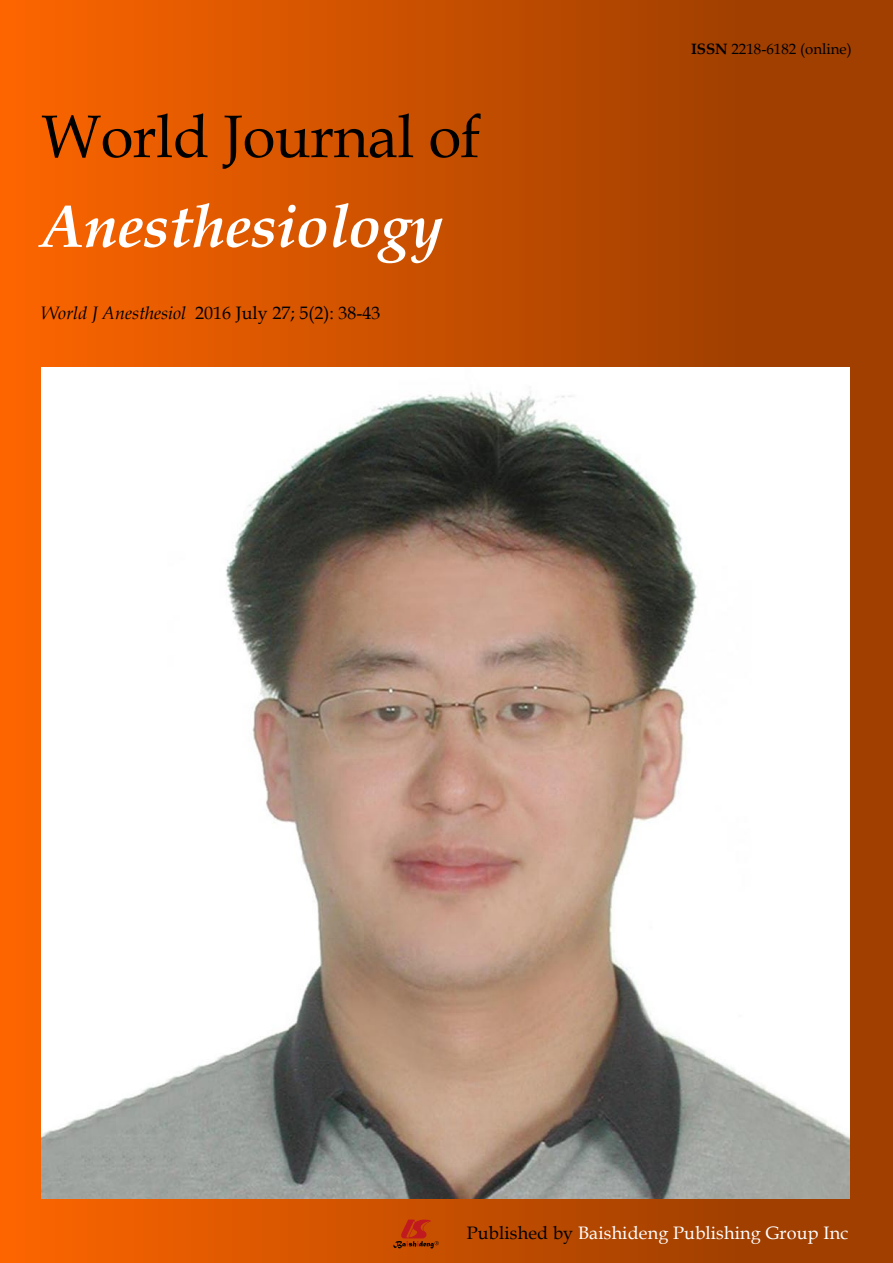
<style>
.page{position:relative;width:893px;height:1263px;background:#fff}
.page>*{position:absolute;margin:0;border:0;box-sizing:border-box;transform-origin:0 0}
.t1{font:60px/89.7px "Book Antiqua";letter-spacing:-.01em;color:#000}
.t2{font:18px "Book Antiqua";letter-spacing:.01em;color:#fff}
.t3{font:18px "Book Antiqua";color:#000}
.t4{font:15px "Book Antiqua";color:#000}
.s1{font-weight:700;font-style:italic;color:#fff}
.s2{font-style:italic}
.s3{font-weight:700}
.s4{color:#000}
</style>
<div class="page">
<div style="left:0;top:0;width:893px;height:1263px;background:linear-gradient(to right,#fb6501,#933a01)"></div>
<svg style="left:393px;top:1219px;width:46px;height:29px"></svg>
<img style="left:41px;top:368px;width:808px;height:830px">
<p class="t1" style="left:41px;top:90px;width:441px">World Journal of<br><span class="s1">Anesthesiology</span></p>
<p class="t3" style="left:41px;top:300px;width:341px"><span class="s2">World J Anesthesiol</span> 2016 July 27; 5(2): 38-43</p>
<p class="t4" style="left:691px;top:38px;width:162px"><span class="s3">ISSN</span> 2218-6182 (online)</p>
<p class="t2" style="left:467px;top:1220px;width:383px"><span class="s4">Published by</span> Baishideng Publishing Group Inc</p>
</div>
